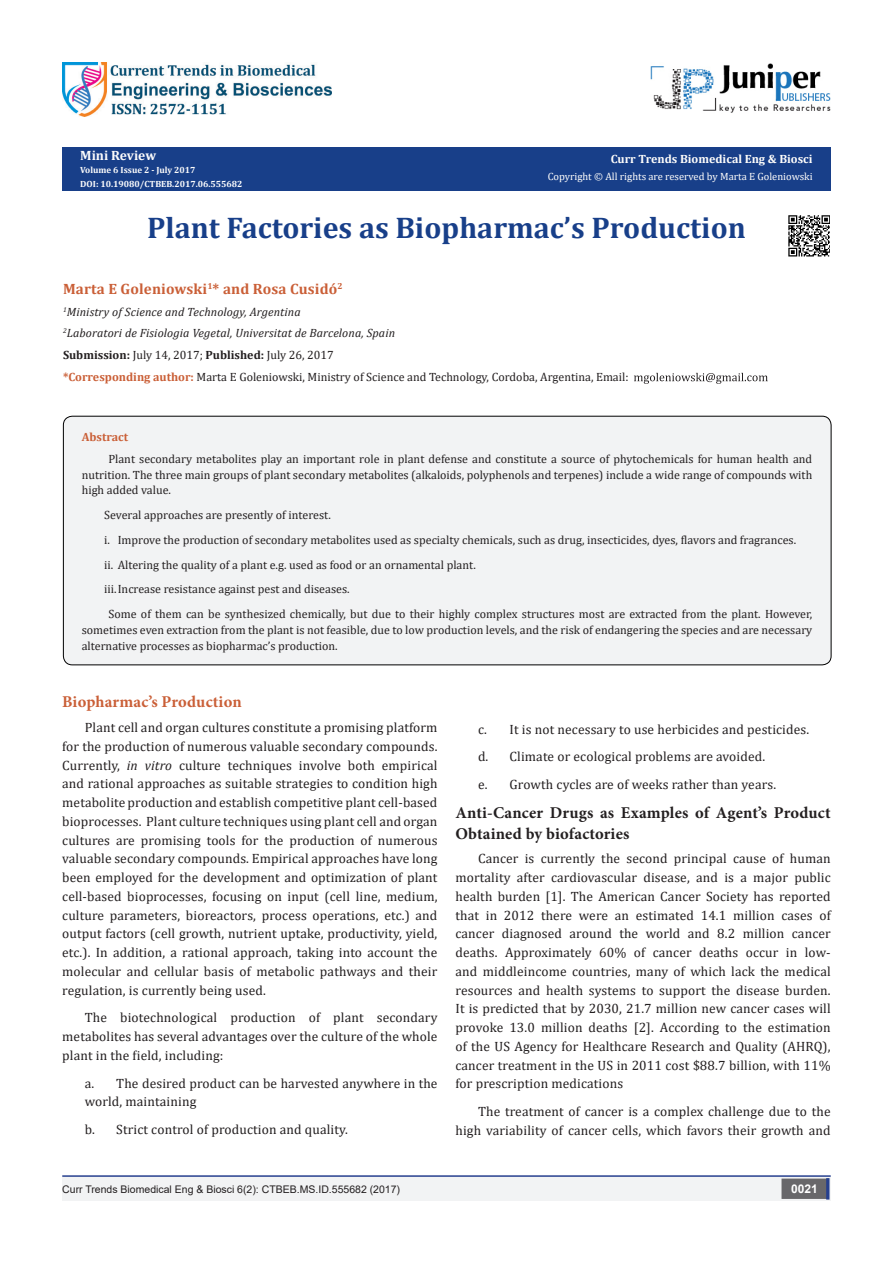
<style>
.page{position:relative;width:893px;height:1263px;background:#fff}
.page>*{position:absolute;margin:0;border:0;box-sizing:border-box;transform-origin:0 0}
.t1{font:700 30px "Cambria";color:#183f89}
.t2{font:700 16.5px/20.2px "Minion Pro";letter-spacing:.01em;color:#231f20}
.t3{font:700 16.5px "Minion Pro";letter-spacing:.01em;color:#ca5f37}
.t4{font:700 15px "Cambria";letter-spacing:.01em;color:#ca5f37}
.t5{font:13.5px/18.8px "Cambria";letter-spacing:.01em;color:#231f20;text-align:justify}
.t6{font:700 13.5px "Cambria";color:#fcfcfc}
.t7{font:12px/15.8px "Cambria";color:#231f20;text-align:justify}
.t8{font:italic 12px "Cambria";letter-spacing:.01em;color:#231f20}
.t9{font:700 12px "Cambria";color:#fffefc}
.t10{font:700 12px "Cambria";color:#ca5f37}
.t11{font:700 12px "Arial";color:#fff}
.t12{font:10.5px "Arial";color:#231f20}
.t13{font:10.5px "Cambria";color:#fffefc}
.t14{font:700 9px "Cambria";color:#fff}
.t15{font:700 9px "Cambria";color:#fcfcfc}
.s1{color:#fcfcfc}
.s2{font-weight:700}
.s3{font-weight:700;color:#ca5f37}
.s4{font-style:italic}
</style>
<div class="page">
<div style="left:62px;top:147px;width:769px;height:43px;background:#183f89"></div>
<svg style="left:634px;top:373px;width:134px;height:11px"></svg>
<img style="left:651px;top:63px;width:180px;height:50px">
<hr style="left:62px;top:1175px;width:769px;height:2px;background:#253f8e">
<div style="left:62px;top:1177px;width:495px;height:24px;background:#f2f3f4"></div>
<div style="left:557px;top:1177px;width:274px;height:24px;background:#f2f3f4"></div>
<div style="left:782px;top:1179px;width:45px;height:19px;background:#68676a"></div>
<div style="left:781px;top:1178px;width:46px;height:21px;border:2px solid #68676a"></div>
<div style="left:826px;top:1178px;width:3px;height:21px;background:#253f8e;border:2px solid #253f8e"></div>
<img style="left:62px;top:62px;width:269px;height:55px">
<div style="left:63px;top:416px;width:768px;height:249px;background:#f2f3f4;border-radius:9px"></div>
<div style="left:63px;top:416px;width:768px;height:249px;border:1px solid #000;border-radius:9px"></div>
<img style="left:788px;top:215px;width:42px;height:42px">
<p class="t6" style="left:80px;top:146px;width:77px">Mini Review</p>
<p class="t15" style="left:80px;top:164px;width:117px">Volume 6 Issue 2 - July 2017</p>
<p class="t14" style="left:80px;top:177px;width:164px"><span class="s1">DOI:</span> 10.19080/CTBEB.2017.06.555682</p>
<p class="t9" style="left:611px;top:150px;width:203px">Curr Trends Biomedical Eng &amp; Biosci</p>
<p class="t13" style="left:548px;top:170px;width:267px">Copyright © All rights are reserved by Marta E Goleniowski</p>
<p class="t1" style="left:147px;top:206px;width:600px">Plant Factories as Biopharmac’s Production</p>
<p class="t4" style="left:63px;top:278px;width:281px">Marta E Goleniowski<sup>1</sup>* and Rosa Cusidó<sup>2</sup></p>
<p class="t8" style="left:63px;top:303px;width:239px"><sup>1</sup>Ministry of Science and Technology, Argentina</p>
<p class="t8" style="left:63px;top:325px;width:334px"><sup>2</sup>Laboratori de Fisiologia Vegetal, Universitat de Barcelona, Spain</p>
<p class="t7" style="left:63px;top:347px;width:272px"><span class="s2">Submission:</span> July 14, 2017; <span class="s2">Published:</span> July 26, 2017</p>
<p class="t7" style="left:63px;top:369px;width:567px"><span class="s3">*Corresponding author:</span> Marta E Goleniowski, Ministry of Science and Technology, Cordoba, Argentina, Email:</p>
<p class="t10" style="left:82px;top:428px;width:48px">Abstract</p>
<p class="t7" style="left:82px;top:451px;width:732px;text-indent:27px">Plant secondary metabolites play an important role in plant defense and constitute a source of phytochemicals for human health and nutrition. The three main groups of plant secondary metabolites (alkaloids, polyphenols and terpenes) include a wide range of compounds with high added value.</p>
<p class="t7" style="left:104px;top:507px;width:228px">Several approaches are presently of interest.</p>
<p class="t7" style="left:104px;top:532px;width:693px">i. Improve the production of secondary metabolites used as specialty chemicals, such as drug, insecticides, dyes, flavors and fragrances.</p>
<p class="t7" style="left:104px;top:556px;width:373px">ii. Altering the quality of a plant e.g. used as food or an ornamental plant.</p>
<p class="t7" style="left:104px;top:581px;width:247px">iii.Increase resistance against pest and diseases.</p>
<p class="t7" style="left:82px;top:606px;width:732px;text-indent:27px">Some of them can be synthesized chemically, but due to their highly complex structures most are extracted from the plant. However, sometimes even extraction from the plant is not feasible, due to low production levels, and the risk of endangering the species and are necessary alternative processes as biopharmac’s production.</p>
<p class="t3" style="left:62px;top:690px;width:181px">Biopharmac’s Production</p>
<p class="t5" style="left:62px;top:718px;width:377px;text-indent:22px">Plant cell and organ cultures constitute a promising platform for the production of numerous valuable secondary compounds.<br>Currently, <span class="s4">in vitro</span> culture techniques involve both empirical and rational approaches as suitable strategies to condition high metabolite production and establish competitive plant cell-based bioprocesses. Plant culture techniques using plant cell and organ cultures are promising tools for the production of numerous valuable secondary compounds. Empirical approaches have long been employed for the development and optimization of plant cell-based bioprocesses, focusing on input (cell line, medium, culture parameters, bioreactors, process operations, etc.) and output factors (cell growth, nutrient uptake, productivity, yield, etc.). In addition, a rational approach, taking into account the molecular and cellular basis of metabolic pathways and their regulation, is currently being used.</p>
<p class="t5" style="left:62px;top:1008px;width:377px;text-indent:22px">The biotechnological production of plant secondary metabolites has several advantages over the culture of the whole plant in the field, including:</p>
<p class="t5" style="left:85px;top:1074px;width:354px">a. The desired product can be harvested anywhere in the world, maintaining</p>
<p class="t5" style="left:85px;top:1120px;width:264px">b. Strict control of production and quality.</p>
<p class="t5" style="left:478px;top:720px;width:333px">c. It is not necessary to use herbicides and pesticides.</p>
<p class="t5" style="left:478px;top:747px;width:289px">d. Climate or ecological problems are avoided.</p>
<p class="t5" style="left:478px;top:775px;width:300px">e. Growth cycles are of weeks rather than years.</p>
<p class="t2" style="left:455px;top:803px;width:377px">Anti-Cancer Drugs as Examples of Agent’s Product<br>Obtained by biofactories</p>
<p class="t5" style="left:455px;top:849px;width:377px;text-indent:22px">Cancer is currently the second principal cause of human mortality after cardiovascular disease, and is a major public health burden [1]. The American Cancer Society has reported that in 2012 there were an estimated 14.1 million cases of cancer diagnosed around the world and 8.2 million cancer deaths. Approximately 60% of cancer deaths occur in low&shy;and middleincome countries, many of which lack the medical resources and health systems to support the disease burden.<br>It is predicted that by 2030, 21.7 million new cancer cases will provoke 13.0 million deaths [2]. According to the estimation of the US Agency for Healthcare Research and Quality (AHRQ), cancer treatment in the US in 2011 cost $88.7 billion, with 11% for prescription medications</p>
<p class="t5" style="left:455px;top:1102px;width:377px;text-align:right">The treatment of cancer is a complex challenge due to the high variability of cancer cells, which favors their growth and</p>
<p class="t12" style="left:62px;top:1182px;width:339px">Curr Trends Biomedical Eng &amp; Biosci 6(2): CTBEB.MS.ID.555682 (2017)</p>
<p class="t11" style="left:791px;top:1180px;width:28px">0021</p>
</div>
